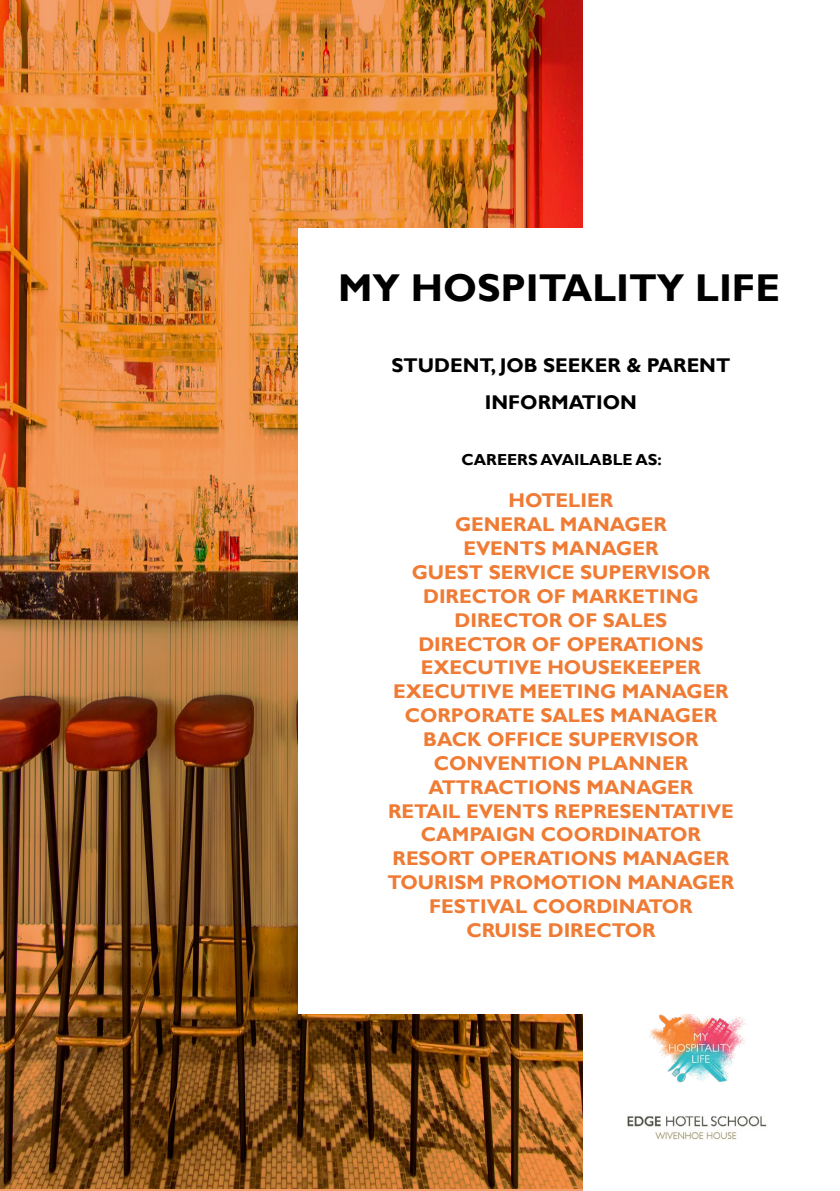
<style>
.page{position:relative;width:840px;height:1191px;background:#fff}
.page>*{position:absolute;margin:0;border:0;box-sizing:border-box;transform-origin:0 0}
.t1{font:700 38.8px "Gill Sans";color:#000}
.t2{font:700 19.8px/23.8px "Gill Sans";color:#ef7b34;text-align:center}
.t3{font:700 19.8px/37px "Gill Sans";color:#000;text-align:center}
.t4{font:700 15.8px "Gill Sans";color:#000}
</style>
<div class="page">
<img style="left:627px;top:1116px;width:140px;height:24px">
<img style="left:649px;top:1014px;width:97px;height:69px">
<img style="left:0;top:0;width:582px;height:1191px">
<div style="left:298px;top:228px;width:541px;height:785px;background:#fff"></div>
<h1 class="t1" style="left:338px;top:265px;width:443px">MY HOSPITALITY LIFE</h1>
<p class="t3" style="left:391px;top:347px;width:340px">STUDENT, JOB SEEKER &amp; PARENT<br>INFORMATION</p>
<p class="t4" style="left:461px;top:450px;width:202px">CAREERS AVAILABLE AS:</p>
<p class="t2" style="left:387px;top:489px;width:348px">HOTELIER<br>GENERAL MANAGER<br>EVENTS MANAGER<br>GUEST SERVICE SUPERVISOR<br>DIRECTOR OF MARKETING<br>DIRECTOR OF SALES<br>DIRECTOR OF OPERATIONS<br>EXECUTIVE HOUSEKEEPER<br>EXECUTIVE MEETING MANAGER<br>CORPORATE SALES MANAGER<br>BACK OFFICE SUPERVISOR<br>CONVENTION PLANNER<br>ATTRACTIONS MANAGER<br>RETAIL EVENTS REPRESENTATIVE<br>CAMPAIGN COORDINATOR<br>RESORT OPERATIONS MANAGER<br>TOURISM PROMOTION MANAGER<br>FESTIVAL COORDINATOR<br>CRUISE DIRECTOR</p>
</div>
